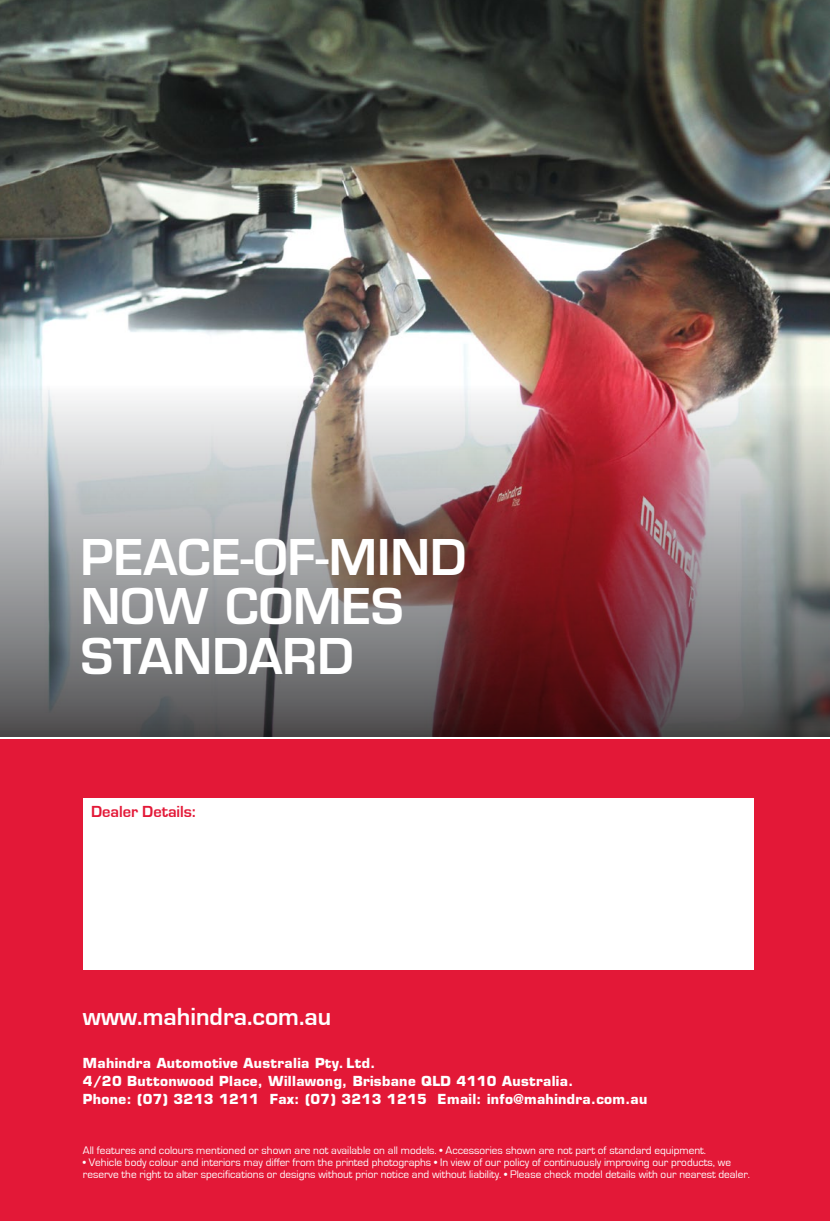
<style>
.page{position:relative;width:830px;height:1221px;background:#fff}
.page>*{position:absolute;margin:0;border:0;box-sizing:border-box;transform-origin:0 0}
.t1{font:600 48px/49.5px "Eurostile";color:#fff}
.t2{font:700 25.5px "Eurostile";color:#fff}
.t3{font:700 16.5px "Eurostile";color:#e31837}
.t4{font:700 13.5px/18px "Eurostile";letter-spacing:.025em;color:#fff}
.t5{font:11.25px/12px "Eurostile";color:#fff}
</style>
<div class="page">
<div style="left:0;top:739px;width:829px;height:481px;background:#e31837"></div>
<div style="left:83px;top:798px;width:670px;height:171px;background:#fff"></div>
<img style="left:0;top:0;width:829px;height:383px">
<img style="left:0;top:383px;width:829px;height:353px">
<h1 class="t1" style="left:81px;top:532px;width:387px">PEACE-OF-MIND<br>NOW COMES<br>STANDARD</h1>
<h3 class="t3" style="left:91px;top:802px;width:106px">Dealer Details:</h3>
<h2 class="t2" style="left:83px;top:1002px;width:250px">www.mahindra.com.au</h2>
<p class="t4" style="left:83px;top:1054px;width:566px">Mahindra Automotive Australia Pty. Ltd.<br>4/20 Buttonwood Place, Willawong, Brisbane QLD 4110 Australia.<br>Phone: (07) 3213 1211 Fax: (07) 3213 1215 Email: info@mahindra.com.au</p>
<p class="t5" style="left:83px;top:1144px;width:624px">All features and colours mentioned or shown are not available on all models. • Accessories shown are not part of standard equipment.</p>
<p class="t5" style="left:83px;top:1156px;width:668px">• Vehicle body colour and interiors may differ from the printed photographs • In view of our policy of continuously improving our products, we reserve the right to alter specifications or designs without prior notice and without liability. • Please check model details with our nearest dealer.</p>
</div>
